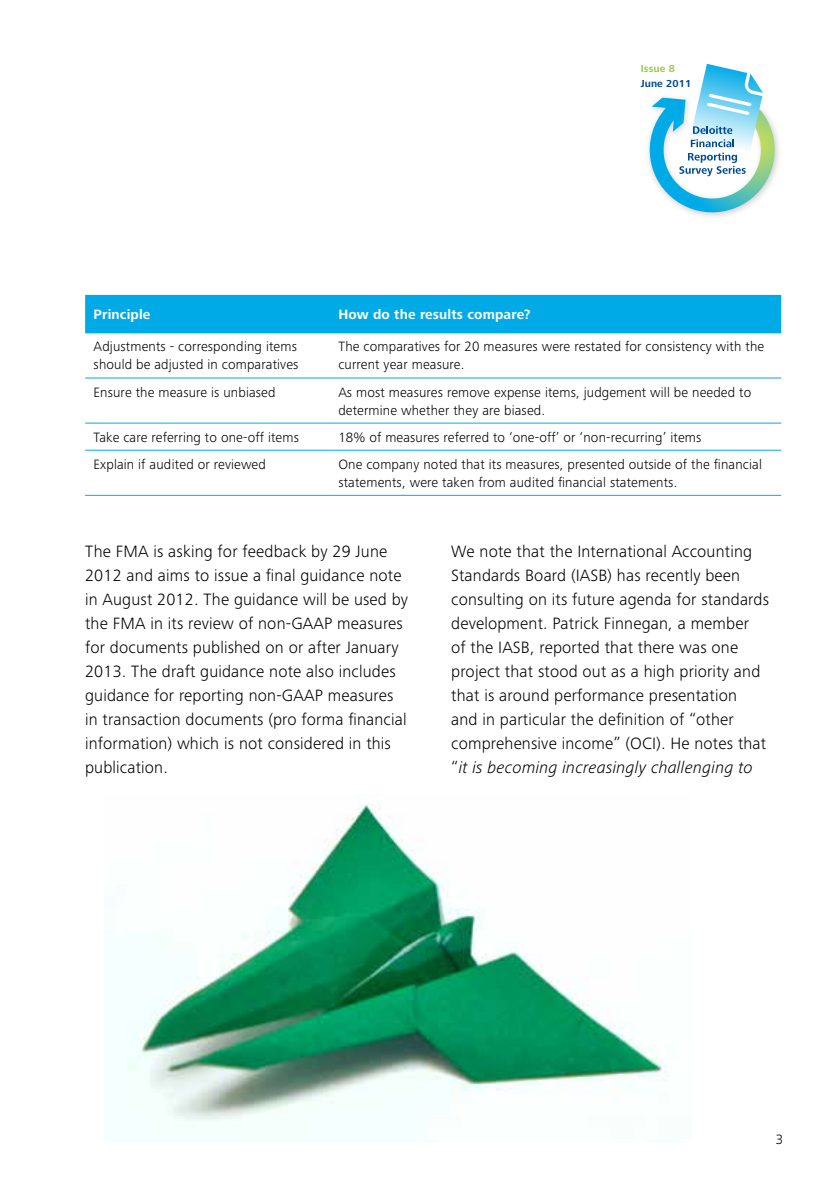
<style>
.page{position:relative;width:840px;height:1191px;background:#fff}
.page>*{position:absolute;margin:0;border:0;box-sizing:border-box;transform-origin:0 0}
.t1{font:300 17px/24px "Frutiger Next Pro";letter-spacing:.01em;color:#000}
.t2{font:300 14px/18px "Frutiger Next Pro";letter-spacing:.01em;color:#000}
.t3{font:700 14px "Frutiger Next Pro";letter-spacing:.01em;color:#fff}
.t4{font:700 10.6px "Frutiger Next Pro";letter-spacing:.01em;color:#004a94}
.t5{font:700 10.6px "Frutiger Next Pro";letter-spacing:.01em;color:#99ca49}
.s1{font-style:italic}
</style>
<div class="page">
<img style="left:125px;top:804px;width:547px;height:324px">
<svg style="left:648px;top:64px;width:131px;height:153px"></svg>
<div style="left:85px;top:295px;width:695px;height:38px;background:#00aae7"></div>
<hr style="left:85px;top:377px;width:244px;height:1px;background:#00aae7">
<hr style="left:329px;top:377px;width:451px;height:1px;background:#00aae7">
<hr style="left:85px;top:422px;width:244px;height:1px;background:#00aae7">
<hr style="left:329px;top:422px;width:451px;height:1px;background:#00aae7">
<hr style="left:85px;top:450px;width:244px;height:1px;background:#00aae7">
<hr style="left:329px;top:450px;width:451px;height:1px;background:#00aae7">
<hr style="left:85px;top:495px;width:244px;height:1px;background:#00aae7">
<hr style="left:329px;top:495px;width:451px;height:1px;background:#00aae7">
<p class="t5" style="left:640px;top:63px;width:36px">Issue 8</p>
<p class="t4" style="left:640px;top:78px;width:52px">June 2011</p>
<p class="t3" style="left:94px;top:306px;width:58px">Principle</p>
<p class="t3" style="left:338px;top:306px;width:194px">How do the results compare?</p>
<p class="t2" style="left:94px;top:338px;width:206px">Adjustments - corresponding items should be adjusted in comparatives</p>
<p class="t2" style="left:338px;top:338px;width:427px">The comparatives for 20 measures were restated for consistency with the current year measure.</p>
<p class="t2" style="left:94px;top:383px;width:183px">Ensure the measure is unbiased</p>
<p class="t2" style="left:338px;top:383px;width:414px">As most measures remove expense items, judgement will be needed to determine whether they are biased.</p>
<p class="t2" style="left:94px;top:428px;width:207px">Take care referring to one-off items</p>
<p class="t2" style="left:338px;top:428px;width:364px">18% of measures referred to ‘one-off’ or ‘non-recurring’ items</p>
<p class="t2" style="left:94px;top:455px;width:174px">Explain if audited or reviewed</p>
<p class="t2" style="left:338px;top:455px;width:425px">One company noted that its measures, presented outside of the financial statements, were taken from audited financial statements.</p>
<p class="t1" style="left:85px;top:539px;width:324px">The FMA is asking for feedback by 29 June 2012 and aims to issue a final guidance note in August 2012. The guidance will be used by the FMA in its review of non-GAAP measures for documents published on or after January 2013. The draft guidance note also includes guidance for reporting non-GAAP measures in transaction documents (pro forma financial information) which is not considered in this publication.</p>
<p class="t1" style="left:451px;top:539px;width:319px">We note that the International Accounting Standards Board (IASB) has recently been consulting on its future agenda for standards development. Patrick Finnegan, a member<br>of the IASB, reported that there was one project that stood out as a high priority and that is around performance presentation<br>and in particular the definition of “other comprehensive income” (OCI). He notes that “<span class="s1">it is becoming increasingly challenging to</span></p>
<p class="t2" style="left:775px;top:1130px;width:9px">3</p>
</div>
